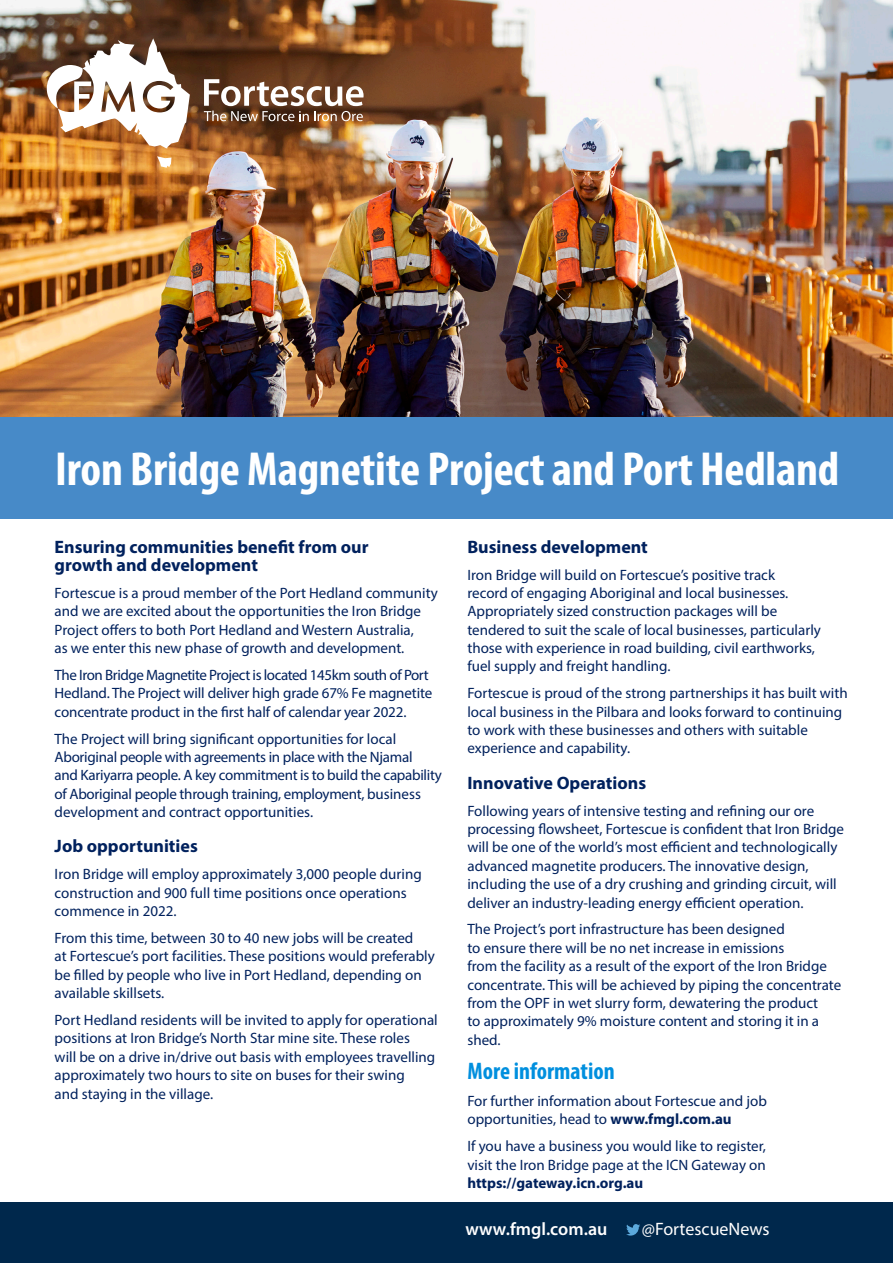
<style>
.page{position:relative;width:893px;height:1263px;background:#fff}
.page>*{position:absolute;margin:0;border:0;box-sizing:border-box;transform-origin:0 0}
.t1{font:700 condensed 48px "Myriad Pro";letter-spacing:-.005em;color:#fff}
.Body_Copy_11{font:700 condensed 24px "Myriad Pro";color:#008fde}
.Body_Copy_11-2{font:700 18px/18.3px "Myriad Pro";color:#00215d}
.Body_Copy{font:600 18px "Myriad Pro";letter-spacing:.005em;color:#fff}
.Body_Copy-2{font:18px "Myriad Pro";color:#fff}
.Body_Copy_11-3{font:15px/18.3px "Myriad Pro";color:#00215d}
.Body_Copy_11-4{font:15px/18.3px "Myriad Pro";letter-spacing:-.02em;color:#00215d}
.s1{font-weight:700}
</style>
<div class="page">
<div style="left:0;top:1202px;width:893px;height:61px;background:#00284c"></div>
<img style="left:0;top:0;width:893px;height:417px">
<div style="left:0;top:417px;width:893px;height:101px;background:#478ac8"></div>
<svg style="left:626px;top:1224px;width:14px;height:11px"></svg>
<svg style="left:157px;top:156px;width:14px;height:12px"></svg>
<img style="left:47px;top:38px;width:143px;height:110px">
<svg style="left:204px;top:79px;width:160px;height:42px"></svg>
<p class="t1" style="left:55px;top:439px;width:785px">Iron Bridge Magnetite Project and Port Hedland</p>
<p class="Body_Copy_11-2" style="left:55px;top:537px;width:315px">Ensuring communities benefit from our growth and development</p>
<p class="Body_Copy_11-3" style="left:55px;top:583px;width:385px">Fortescue is a proud member of the Port Hedland community and we are excited about the opportunities the Iron Bridge Project offers to both Port Hedland and Western Australia,<br>as we enter this new phase of growth and development.</p>
<p class="Body_Copy_11-3" style="left:55px;top:665px;width:379px">The Iron Bridge Magnetite Project is located 145km south of Port<br>Hedland. The Project will deliver high grade 67% Fe magnetite concentrate product in the first half of calendar year 2022.</p>
<p class="Body_Copy_11-4" style="left:55px;top:729px;width:389px">The Project will bring significant opportunities for local Aboriginal people with agreements in place with the Njamal<br>and Kariyarra people. A key commitment is to build the capability of Aboriginal people through training, employment, business development and contract opportunities.</p>
<p class="Body_Copy_11-2" style="left:55px;top:837px;width:145px">Job opportunities</p>
<p class="Body_Copy_11-3" style="left:55px;top:865px;width:369px">Iron Bridge will employ approximately 3,000 people during construction and 900 full time positions once operations commence in 2022.</p>
<p class="Body_Copy_11-3" style="left:55px;top:928px;width:382px">From this time, between 30 to 40 new jobs will be created<br>at Fortescue’s port facilities. These positions would preferably be filled by people who live in Port Hedland, depending on available skillsets.</p>
<p class="Body_Copy_11-3" style="left:55px;top:1010px;width:385px">Port Hedland residents will be invited to apply for operational positions at Iron Bridge’s North Star mine site. These roles<br>will be on a drive in/drive out basis with employees travelling approximately two hours to site on buses for their swing<br>and staying in the village.</p>
<p class="Body_Copy_11-2" style="left:467px;top:537px;width:182px">Business development</p>
<p class="Body_Copy_11-3" style="left:467px;top:565px;width:355px">Iron Bridge will build on Fortescue’s positive track<br>record of engaging Aboriginal and local businesses.<br>Appropriately sized construction packages will be tendered to suit the scale of local businesses, particularly those with experience in road building, civil earthworks, fuel supply and freight handling.</p>
<p class="Body_Copy_11-3" style="left:467px;top:684px;width:382px">Fortescue is proud of the strong partnerships it has built with local business in the Pilbara and looks forward to continuing to work with these businesses and others with suitable experience and capability.</p>
<p class="Body_Copy_11-2" style="left:467px;top:773px;width:180px">Innovative Operations</p>
<p class="Body_Copy_11-3" style="left:467px;top:801px;width:378px">Following years of intensive testing and refining our ore processing flowsheet, Fortescue is confident that Iron Bridge will be one of the world’s most efficient and technologically advanced magnetite producers. The innovative design, including the use of a dry crushing and grinding circuit, will deliver an industry-leading energy efficient operation.</p>
<p class="Body_Copy_11-3" style="left:467px;top:920px;width:375px">The Project’s port infrastructure has been designed<br>to ensure there will be no net increase in emissions<br>from the facility as a result of the export of the Iron Bridge concentrate. This will be achieved by piping the concentrate from the OPF in wet slurry form, dewatering the product<br>to approximately 9% moisture content and storing it in a shed.</p>
<p class="Body_Copy_11" style="left:467px;top:1056px;width:149px">More information</p>
<p class="Body_Copy_11-3" style="left:467px;top:1091px;width:301px">For further information about Fortescue and job opportunities, head to <span class="s1">www.fmgl.com.au</span></p>
<p class="Body_Copy_11-3" style="left:467px;top:1137px;width:300px;text-align:justify">If you have a business you would like to register, visit the Iron Bridge page at the ICN Gateway on <span class="s1">https://gateway.icn.org.au</span></p>
<p class="Body_Copy" style="left:465px;top:1218px;width:144px">www.fmgl.com.au</p>
<p class="Body_Copy-2" style="left:642px;top:1218px;width:129px">@FortescueNews</p>
</div>
